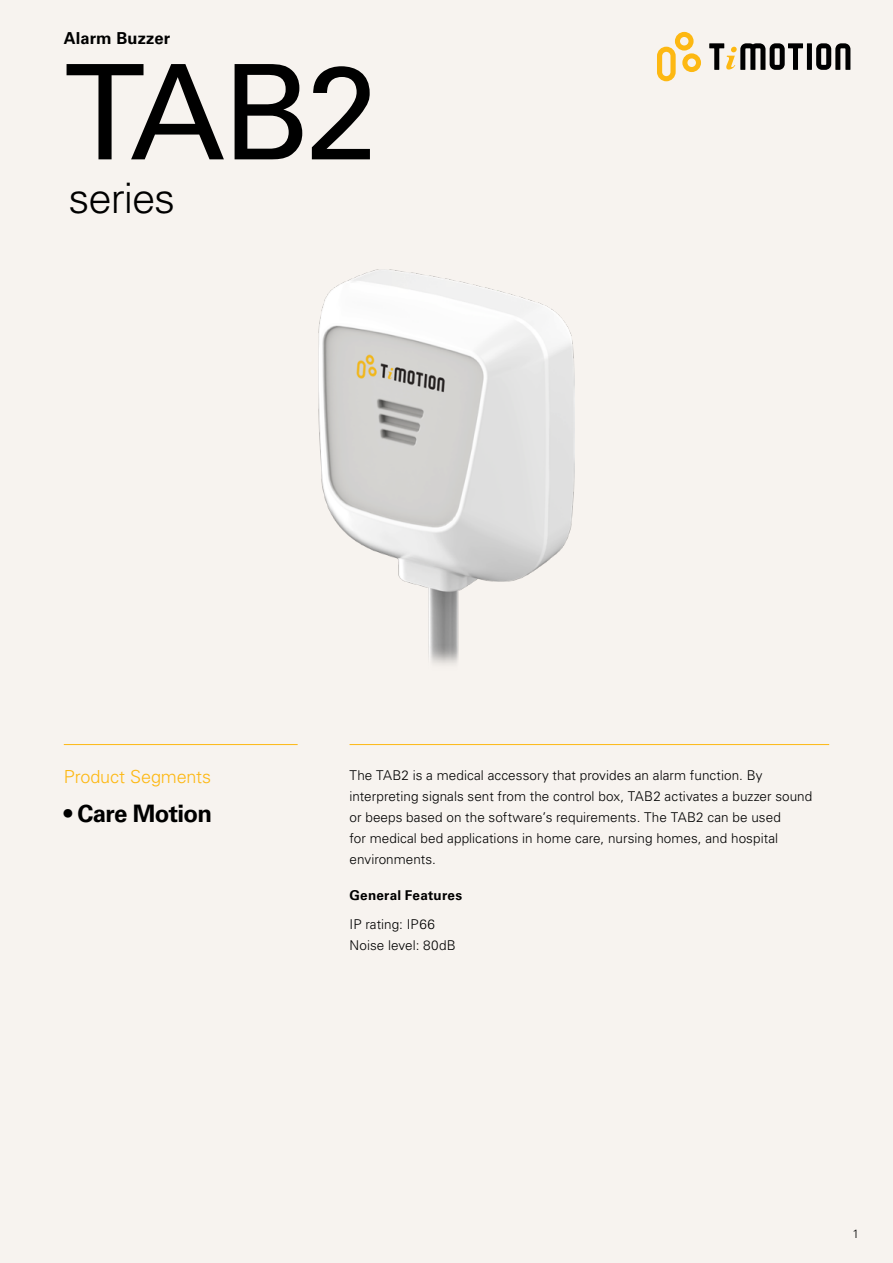
<style>
.page{position:relative;width:893px;height:1263px;background:#f7f3ef}
.page>*{position:absolute;margin:0;border:0;box-sizing:border-box;transform-origin:0 0}
.t1{font:132px "Univers LT Std";color:#000}
.t2{font:300 42px "Univers LT Std";letter-spacing:-.025em;color:#000}
.t3{font:700 24px "Univers LT Std";letter-spacing:-.025em;color:#000}
.t4{font:300 18px "Univers LT Std";letter-spacing:-.005em;color:#fdb812}
.t5{font:700 16.5px "Univers LT Std";letter-spacing:.005em;color:#000}
.t6{font:300 13.5px/21px "Univers LT Std";letter-spacing:.005em;color:#000}
.t7{font:700 13.5px "Univers LT Std";letter-spacing:.015em;color:#000}
.t8{font:300 12px "Univers LT Std";color:#000}
</style>
<div class="page">
<svg style="left:657px;top:32px;width:44px;height:49px"></svg>
<div style="left:807px;top:43px;width:5px;height:27px;background:#000"></div>
<svg style="left:816px;top:43px;width:34px;height:27px"></svg>
<svg style="left:709px;top:43px;width:94px;height:27px"></svg>
<hr style="left:350px;top:744px;width:479px;height:1px;background:#fdb812">
<hr style="left:64px;top:744px;width:234px;height:1px;background:#fdb812">
<img style="left:319px;top:269px;width:255px;height:396px">
<p class="t5" style="left:64px;top:28px;width:108px">Alarm Buzzer</p>
<h1 class="t1" style="left:64px;top:34px;width:316px">TAB2</h1>
<h2 class="t2" style="left:69px;top:173px;width:108px">series</h2>
<h3 class="t4" style="left:64px;top:766px;width:149px">Product Segments</h3>
<h3 class="t3" style="left:64px;top:799px;width:150px">• Care Motion</h3>
<p class="t6" style="left:350px;top:765px;width:464px">The TAB2 is a medical accessory that provides an alarm function. By interpreting signals sent from the control box, TAB2 activates a buzzer sound or beeps based on the software’s requirements. The TAB2 can be used<br>for medical bed applications in home care, nursing homes, and hospital environments.</p>
<p class="t7" style="left:350px;top:887px;width:114px">General Features</p>
<p class="t6" style="left:350px;top:914px;width:108px">IP rating: IP66<br>Noise level: 80dB</p>
<p class="t8" style="left:852px;top:1226px;width:8px">1</p>
</div>
